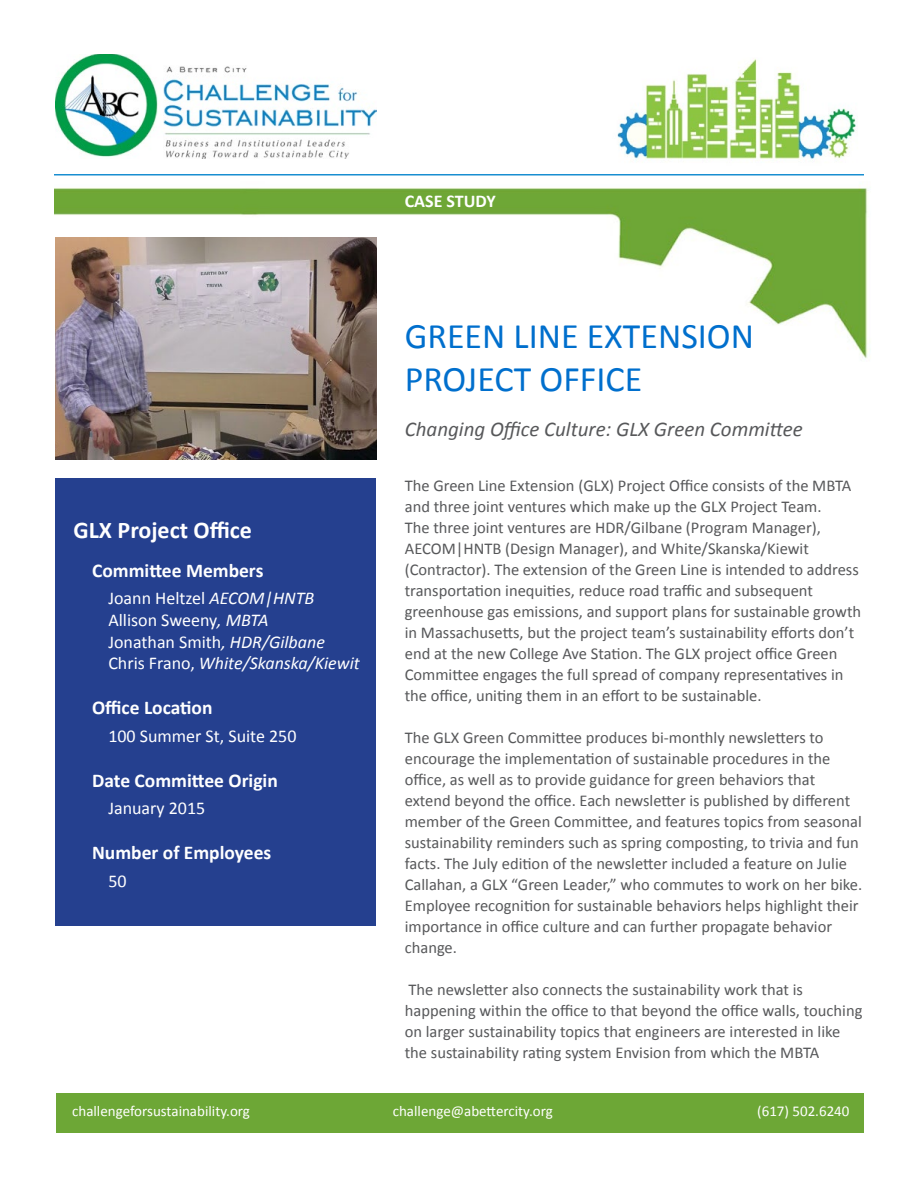
<style>
.page{position:relative;width:918px;height:1188px;background:#fff}
.page>*{position:absolute;margin:0;border:0;box-sizing:border-box;transform-origin:0 0}
.t1{font:36px/43.2px "Calibri";color:#006fcd}
.t2{font:700 24px "Calibri";color:#fff}
.t3{font:italic 21px "Calibri";color:#57585a}
.t4{font:700 19.5px "Calibri";color:#fff}
.t5{font:18px/21.6px "Calibri";color:#fff}
.t6{font:700 18px "Calibri";color:#fff}
.t7{font:16.5px/21px "Calibri";color:#57585a}
.t8{font:15px "Calibri";color:#fff}
.s1{font-style:italic}
</style>
<div class="page">
<img style="left:54px;top:188px;width:814px;height:170px">
<hr style="left:54px;top:174px;width:810px;height:2px;background:#198ed1">
<div style="left:56px;top:478px;width:320px;height:447px;background:#25408f"></div>
<img style="left:55px;top:237px;width:322px;height:223px">
<div style="left:56px;top:1093px;width:807px;height:40px;background:#6da736"></div>
<img style="left:617px;top:59px;width:239px;height:101px">
<img style="left:55px;top:54px;width:322px;height:105px">
<p class="t6" style="left:405px;top:189px;width:93px">CASE STUDY</p>
<h2 class="t2" style="left:74px;top:514px;width:180px">GLX Project Office</h2>
<p class="t4" style="left:92px;top:558px;width:173px">Committee Members</p>
<p class="t5" style="left:108px;top:588px;width:253px">Joann Heltzel <span class="s1">AECOM|HNTB<br></span>Allison Sweeny<span class="s1">, MBTA<br></span>Jonathan Smith<span class="s1">, HDR/Gilbane<br></span>Chris Frano, <span class="s1">White/Skanska/Kiewit</span></p>
<p class="t4" style="left:92px;top:695px;width:122px">Office Location</p>
<p class="t5" style="left:108px;top:725px;width:190px">100 Summer St, Suite 250</p>
<p class="t4" style="left:92px;top:768px;width:187px">Date Committee Origin</p>
<p class="t5" style="left:108px;top:798px;width:98px">January 2015</p>
<p class="t4" style="left:92px;top:840px;width:181px">Number of Employees</p>
<p class="t5" style="left:108px;top:870px;width:20px">50</p>
<h1 class="t1" style="left:405px;top:315px;width:351px">GREEN LINE EXTENSION<br>PROJECT OFFICE</h1>
<p class="t3" style="left:405px;top:414px;width:400px">Changing Office Culture: GLX Green Committee</p>
<p class="t7" style="left:405px;top:475px;width:458px">The Green Line Extension (GLX) Project Office consists of the MBTA and three joint ventures which make up the GLX Project Team.<br>The three joint ventures are HDR/Gilbane (Program Manager), AECOM|HNTB (Design Manager), and White/Skanska/Kiewit (Contractor). The extension of the Green Line is intended to address transportation inequities, reduce road traffic and subsequent greenhouse gas emissions, and support plans for sustainable growth in Massachusetts, but the project team’s sustainability efforts don’t end at the new College Ave Station. The GLX project office Green Committee engages the full spread of company representatives in the office, uniting them in an effort to be sustainable.</p>
<p class="t7" style="left:405px;top:727px;width:459px">The GLX Green Committee produces bi-monthly newsletters to encourage the implementation of sustainable procedures in the office, as well as to provide guidance for green behaviors that extend beyond the office. Each newsletter is published by different member of the Green Committee, and features topics from seasonal sustainability reminders such as spring composting, to trivia and fun facts. The July edition of the newsletter included a feature on Julie Callahan, a GLX “Green Leader,” who commutes to work on her bike.<br>Employee recognition for sustainable behaviors helps highlight their importance in office culture and can further propagate behavior change.</p>
<p class="t7" style="left:405px;top:979px;width:459px">The newsletter also connects the sustainability work that is happening within the office to that beyond the office walls, touching on larger sustainability topics that engineers are interested in like the sustainability rating system Envision from which the MBTA</p>
<p class="t8" style="left:72px;top:1102px;width:179px">challengeforsustainability.org</p>
<p class="t8" style="left:393px;top:1102px;width:162px">challenge@abettercity.org</p>
<p class="t8" style="left:757px;top:1102px;width:94px">(617) 502.6240</p>
</div>
